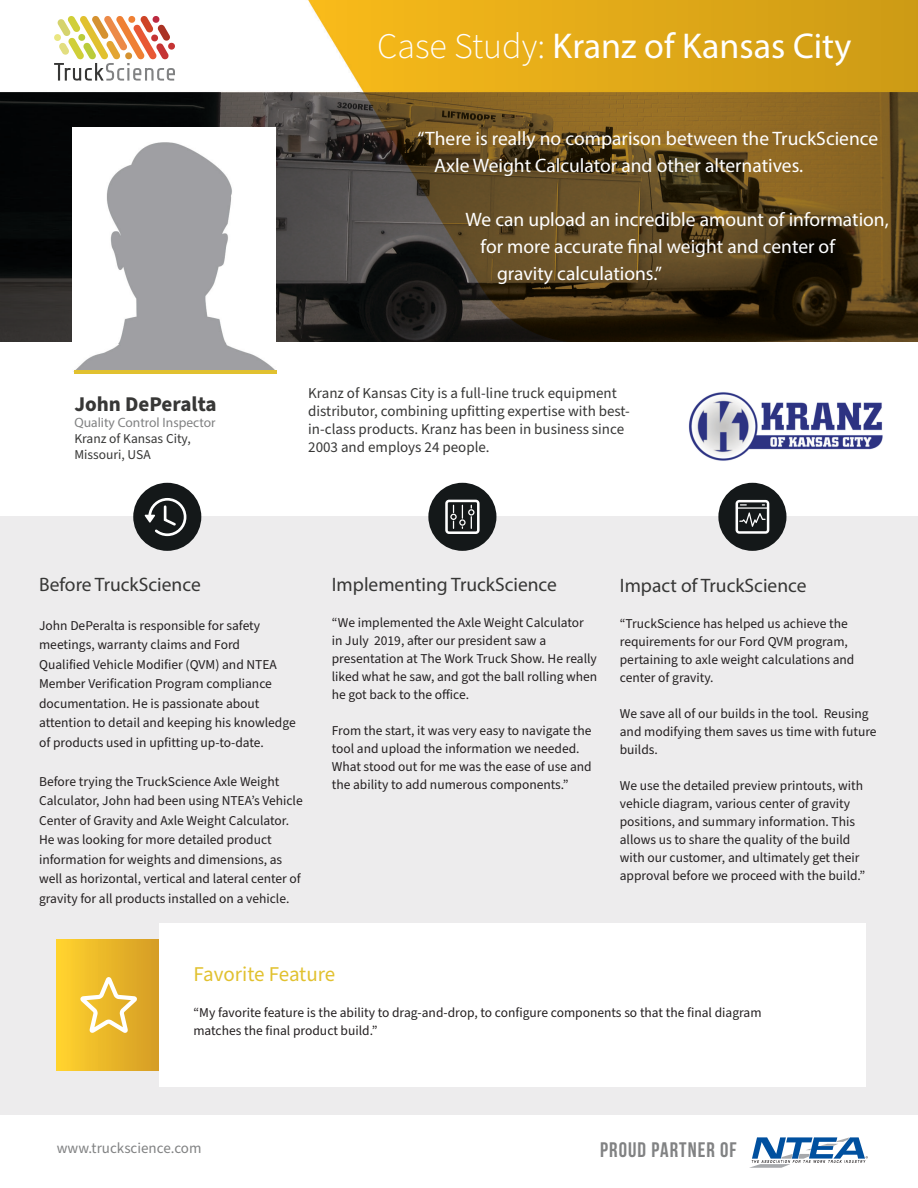
<style>
.page{position:relative;width:918px;height:1188px;background:#fff}
.page>*{position:absolute;margin:0;border:0;box-sizing:border-box;transform-origin:0 0}
.t1{font:36px "Myriad Pro";color:#fff}
.t2{font:21px "Source Sans Pro";letter-spacing:-.005em;color:#e1c12f}
.t3{font:700 21px "Bebas Neue";letter-spacing:.05em;color:#818283}
.t4{font:700 21px "Source Sans Pro";color:#373736}
.t5{font:19.5px/27px "Myriad Pro";color:#fff}
.t6{font:19.5px "Myriad Pro";color:#373736}
.t7{font:15px/18px "Source Sans Pro";color:#373736}
.t8{font:15px "Source Sans Pro";color:#818283}
.t9{font:13.5px/18px "Source Sans Pro";color:#231f20}
.t10{font:13.5px/16.2px "Source Sans Pro";color:#373736}
.s1{font-family:"Source Sans Pro";font-weight:300}
.s2{font-family:"Myriad Pro";color:#818283}
</style>
<div class="page">
<img style="left:0;top:0;width:918px;height:341px">
<svg style="left:749px;top:1137px;width:119px;height:31px"></svg>
<svg style="left:54px;top:15px;width:121px;height:66px"></svg>
<div style="left:0;top:517px;width:918px;height:598px;background:#edeced"></div>
<img style="left:73px;top:128px;width:202px;height:242px">
<div style="left:133px;top:483px;width:68px;height:68px;background:#141819;border-radius:50%"></div>
<svg style="left:144px;top:498px;width:43px;height:39px"></svg>
<div style="left:428px;top:483px;width:68px;height:68px;background:#141819;border-radius:50%"></div>
<svg style="left:445px;top:500px;width:35px;height:34px"></svg>
<div style="left:718px;top:483px;width:68px;height:68px;background:#141819;border-radius:50%"></div>
<svg style="left:736px;top:507px;width:33px;height:27px"></svg>
<div style="left:159px;top:924px;width:707px;height:163px;background:#fff"></div>
<img style="left:688px;top:392px;width:195px;height:115px">
<hr style="left:74px;top:370px;width:203px;height:4px;background:#e1c12f">
<div style="left:56px;top:940px;width:103px;height:130px;background:linear-gradient(to right,#ffd42e,#d49c25)"></div>
<svg style="left:80px;top:977px;width:57px;height:56px;background:#eec85d"></svg>
<p class="t1" style="left:377px;top:23px;width:476px"><span class="s1">Case Study:</span> Kranz of Kansas City</p>
<p class="t4" style="left:74px;top:389px;width:144px">John DePeralta</p>
<p class="t10" style="left:74px;top:415px;width:143px"><span class="s2">Quality Control Inspector<br></span>Kranz of Kansas City,<br>Missouri, USA</p>
<p class="t5" style="left:434px;top:125px;width:446px;text-indent:-16px">“There is really no comparison between the TruckScience<br>Axle Weight Calculator and other alternatives.</p>
<p class="t5" style="left:466px;top:206px;width:425px">We can upload an incredible amount of information,</p>
<p class="t5" style="left:481px;top:233px;width:356px">for more accurate final weight and center of</p>
<p class="t5" style="left:497px;top:260px;width:167px">gravity calculations.”</p>
<p class="t7" style="left:308px;top:384px;width:323px">Kranz of Kansas City is a full-line truck equipment distributor, combining upfitting expertise with best&shy;in-class products. Kranz has been in business since 2003 and employs 24 people.</p>
<p class="t6" style="left:39px;top:572px;width:163px">Before TruckScience</p>
<p class="t9" style="left:39px;top:616px;width:258px;line-height:19.5px">John DePeralta is responsible for safety meetings, warranty claims and Ford<br>Qualified Vehicle Modifier (QVM) and NTEA Member Verification Program compliance documentation. He is passionate about attention to detail and keeping his knowledge of products used in upfitting up-to-date.</p>
<p class="t9" style="left:39px;top:772px;width:265px;line-height:19.5px">Before trying the TruckScience Axle Weight Calculator, John had been using NTEA’s Vehicle Center of Gravity and Axle Weight Calculator.<br>He was looking for more detailed product information for weights and dimensions, as well as horizontal, vertical and lateral center of gravity for all products installed on a vehicle.</p>
<p class="t6" style="left:332px;top:572px;width:227px">Implementing TruckScience</p>
<p class="t9" style="left:332px;top:614px;width:267px">“We implemented the Axle Weight Calculator in July 2019, after our president saw a presentation at The Work Truck Show. He really liked what he saw, and got the ball rolling when he got back to the office.</p>
<p class="t9" style="left:332px;top:722px;width:261px">From the start, it was very easy to navigate the tool and upload the information we needed.<br>What stood out for me was the ease of use and the ability to add numerous components.”</p>
<p class="t6" style="left:620px;top:573px;width:188px">Impact of TruckScience</p>
<p class="t9" style="left:620px;top:615px;width:236px">“TruckScience has helped us achieve the requirements for our Ford QVM program, pertaining to axle weight calculations and center of gravity.</p>
<p class="t9" style="left:620px;top:705px;width:258px">We save all of our builds in the tool. Reusing and modifying them saves us time with future builds.</p>
<p class="t9" style="left:620px;top:777px;width:247px">We use the detailed preview printouts, with vehicle diagram, various center of gravity positions, and summary information. This allows us to share the quality of the build with our customer, and ultimately get their approval before we proceed with the build.”</p>
<p class="t2" style="left:193px;top:960px;width:143px">Favorite Feature</p>
<p class="t9" style="left:193px;top:1004px;width:570px">“My favorite feature is the ability to drag-and-drop, to configure components so that the final diagram matches the final product build.”</p>
<p class="t8" style="left:57px;top:1138px;width:146px">www.truckscience.com</p>
<p class="t3" style="left:600px;top:1138px;width:138px">PROUD PARTNER OF</p>
</div>
